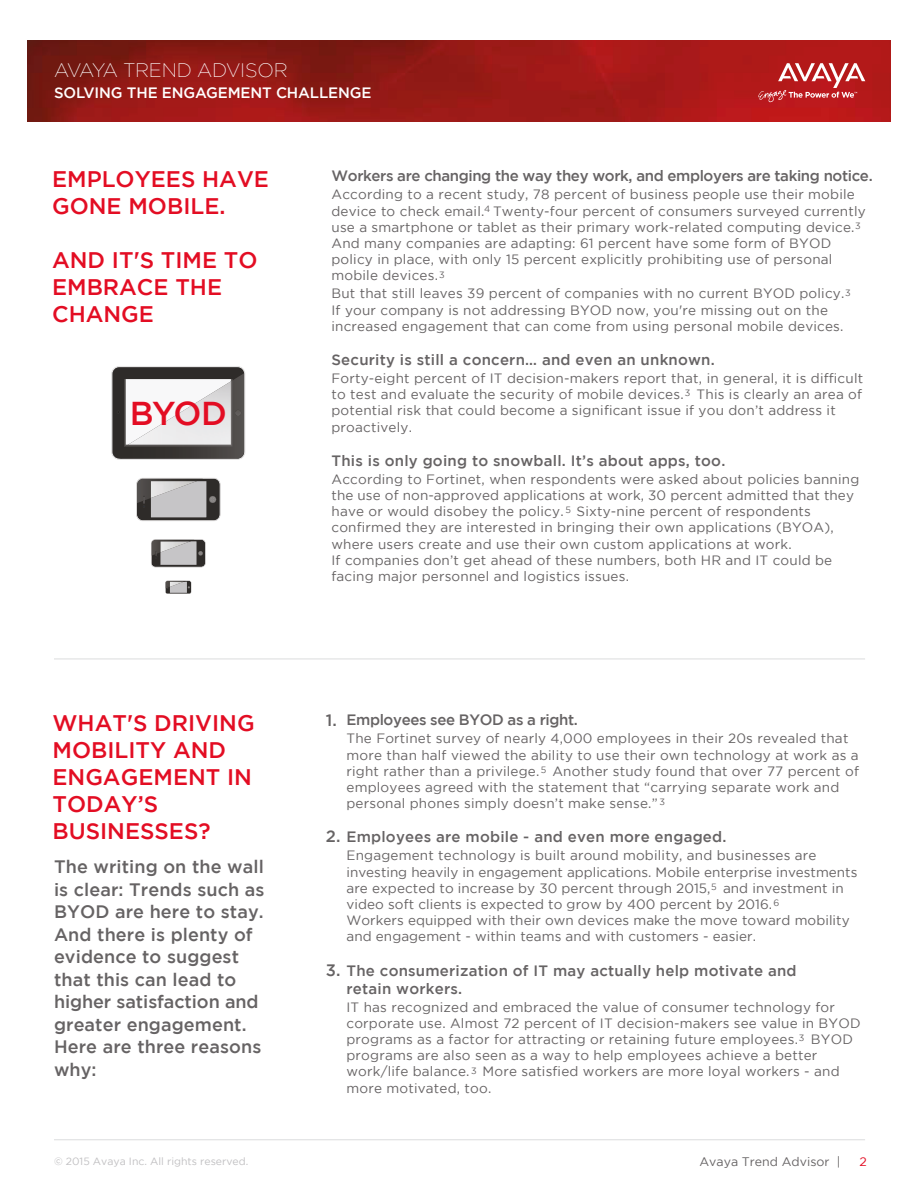
<style>
.page{position:relative;width:918px;height:1188px;background:#fff}
.page>*{position:absolute;margin:0;border:0;box-sizing:border-box;transform-origin:0 0}
.t1{font:500 33px "Gotham";color:#e30d23}
.t2{font:500 22.5px/27px "Gotham";color:#e30d23}
.t3{font:200 19.5px "Gotham";letter-spacing:-.01em;color:#fff}
.t4{font:500 18px/22.5px "Gotham";letter-spacing:.005em;color:#666364}
.t5{font:500 16.5px "Gotham";color:#666364}
.t6{font:500 15px "Gotham";letter-spacing:.015em;color:#666364}
.t7{font:500 15px "Gotham";letter-spacing:-.025em;color:#666364}
.t8{font:500 15px "Gotham";letter-spacing:-.01em;color:#fff}
.t9{font:13.5px/16.2px "Gotham";letter-spacing:.015em;color:#666364}
.t10{font:12.3px "Gotham";color:#666364}
.t11{font:12.3px "Gotham";color:#e30d23}
.t12{font:10.5px "Gotham";color:#c1c0c2}
.t13{font:9.15px "Gotham";color:#666364}
.s1{font-size:16.5px}
</style>
<div class="page">
<img style="left:27px;top:40px;width:864px;height:82px">
<hr style="left:54px;top:1139px;width:811px;height:1px;background:#dbdcdd">
<hr style="left:54px;top:659px;width:811px;height:1px;background:#dbdcdd">
<svg style="left:111px;top:366px;width:134px;height:94px;background:#555351"></svg>
<img style="left:128px;top:381px;width:103px;height:64px">
<svg style="left:136px;top:478px;width:85px;height:43px;background:#959393"></svg>
<img style="left:138px;top:478px;width:67px;height:2px">
<svg style="left:151px;top:539px;width:55px;height:28px;background:#939191"></svg>
<svg style="left:165px;top:581px;width:26px;height:13px"></svg>
<svg style="left:757px;top:63px;width:108px;height:39px;background:#c54849"></svg>
<h3 class="t3" style="left:54px;top:60px;width:235px">AVAYA TREND ADVISOR</h3>
<p class="t8" style="left:54px;top:84px;width:319px">SOLVING THE ENGAGEMENT CHALLENGE</p>
<h2 class="t2" style="left:52px;top:165px;width:218px">EMPLOYEES HAVE<br>GONE MOBILE.</h2>
<h2 class="t2" style="left:52px;top:246px;width:207px">AND IT'S TIME TO<br>EMBRACE THE<br>CHANGE</h2>
<h1 class="t1" style="left:130px;top:395px;width:98px">BYOD</h1>
<h2 class="t2" style="left:52px;top:709px;width:204px">WHAT'S DRIVING<br>MOBILITY AND<br>ENGAGEMENT IN<br>TODAY’S<br>BUSINESSES?</h2>
<h3 class="t4" style="left:54px;top:855px;width:212px">The writing on the wall is clear: Trends such as<br>BYOD are here to stay.<br>And there is plenty of evidence to suggest that this can lead to higher satisfaction and greater engagement.<br>Here are three reasons why:</h3>
<p class="t7" style="left:332px;top:168px;width:543px">Workers are changing the way they work, and employers are taking notice.</p>
<p class="t9" style="left:332px;top:186px;width:536px">According to a recent study, 78 percent of business people use their mobile device to check email. Twenty-four percent of consumers surveyed currently use a smartphone or tablet as their primary work-related computing device.<br>And many companies are adapting: 61 percent have some form of BYOD policy in place, with only 15 percent explicitly prohibiting use of personal mobile devices.</p>
<p class="t9" style="left:332px;top:285px;width:514px">But that still leaves 39 percent of companies with no current BYOD policy.<br>If your company is not addressing BYOD now, you're missing out on the increased engagement that can come from using personal mobile devices.</p>
<p class="t6" style="left:332px;top:351px;width:385px">Security is still a concern… and even an unknown.</p>
<p class="t9" style="left:332px;top:370px;width:533px">Forty-eight percent of IT decision-makers report that, in general, it is difficult to test and evaluate the security of mobile devices. This is clearly an area of potential risk that could become a significant issue if you don’t address it proactively.</p>
<p class="t6" style="left:332px;top:452px;width:395px">This is only going to snowball. It’s about apps, too.</p>
<p class="t9" style="left:332px;top:471px;width:529px">According to Fortinet, when respondents were asked about policies banning the use of non-approved applications at work, 30 percent admitted that they have or would disobey the policy. Sixty-nine percent of respondents confirmed they are interested in bringing their own applications (BYOA), where users create and use their own custom applications at work.<br>If companies don’t get ahead of these numbers, both HR and IT could be facing major personnel and logistics issues.</p>
<p class="t13" style="left:484px;top:203px;width:8px">4</p>
<p class="t13" style="left:855px;top:220px;width:7px">3</p>
<p class="t13" style="left:439px;top:270px;width:7px">3</p>
<p class="t13" style="left:845px;top:287px;width:7px">3</p>
<p class="t13" style="left:685px;top:388px;width:7px">3</p>
<p class="t13" style="left:566px;top:505px;width:7px">5</p>
<p class="t5" style="left:326px;top:711px;width:12px">1.</p>
<p class="t7" style="left:346px;top:712px;width:233px">Employees see BYOD as a right.</p>
<p class="t9" style="left:346px;top:730px;width:514px">The Fortinet survey of nearly 4,000 employees in their 20s revealed that more than half viewed the ability to use their own technology at work as a right rather than a privilege. Another study found that over 77 percent of employees agreed with the statement that “carrying separate work and personal phones simply doesn’t make sense.”</p>
<p class="t13" style="left:541px;top:765px;width:7px">5</p>
<p class="t13" style="left:660px;top:797px;width:7px">3</p>
<p class="t6" style="left:326px;top:829px;width:402px"><span class="s1">2.</span> Employees are mobile - and even more engaged.</p>
<p class="t9" style="left:346px;top:847px;width:512px">Engagement technology is built around mobility, and businesses are investing heavily in engagement applications. Mobile enterprise investments are expected to increase by 30 percent through 2015, and investment in video soft clients is expected to grow by 400 percent by 2016.<br>Workers equipped with their own devices make the move toward mobility and engagement - within teams and with customers - easier.</p>
<p class="t6" style="left:346px;top:980px;width:117px">retain workers.</p>
<p class="t9" style="left:346px;top:999px;width:516px">IT has recognized and embraced the value of consumer technology for corporate use. Almost 72 percent of IT decision-makers see value in BYOD programs as a factor for attracting or retaining future employees. BYOD programs are also seen as a way to help employees achieve a better work/life balance. More satisfied workers are more loyal workers - and more motivated, too.</p>
<p class="t13" style="left:711px;top:882px;width:7px">5</p>
<p class="t13" style="left:773px;top:898px;width:7px">6</p>
<p class="t6" style="left:326px;top:962px;width:472px"><span class="s1">3.</span> The consumerization of IT may actually help motivate and</p>
<p class="t13" style="left:799px;top:1033px;width:7px">3</p>
<p class="t13" style="left:471px;top:1065px;width:7px">3</p>
<p class="t12" style="left:54px;top:1156px;width:196px">© 2015 Avaya Inc. All rights reserved.</p>
<p class="t10" style="left:700px;top:1155px;width:143px">Avaya Trend Advisor |</p>
<p class="t11" style="left:860px;top:1155px;width:9px">2</p>
</div>
